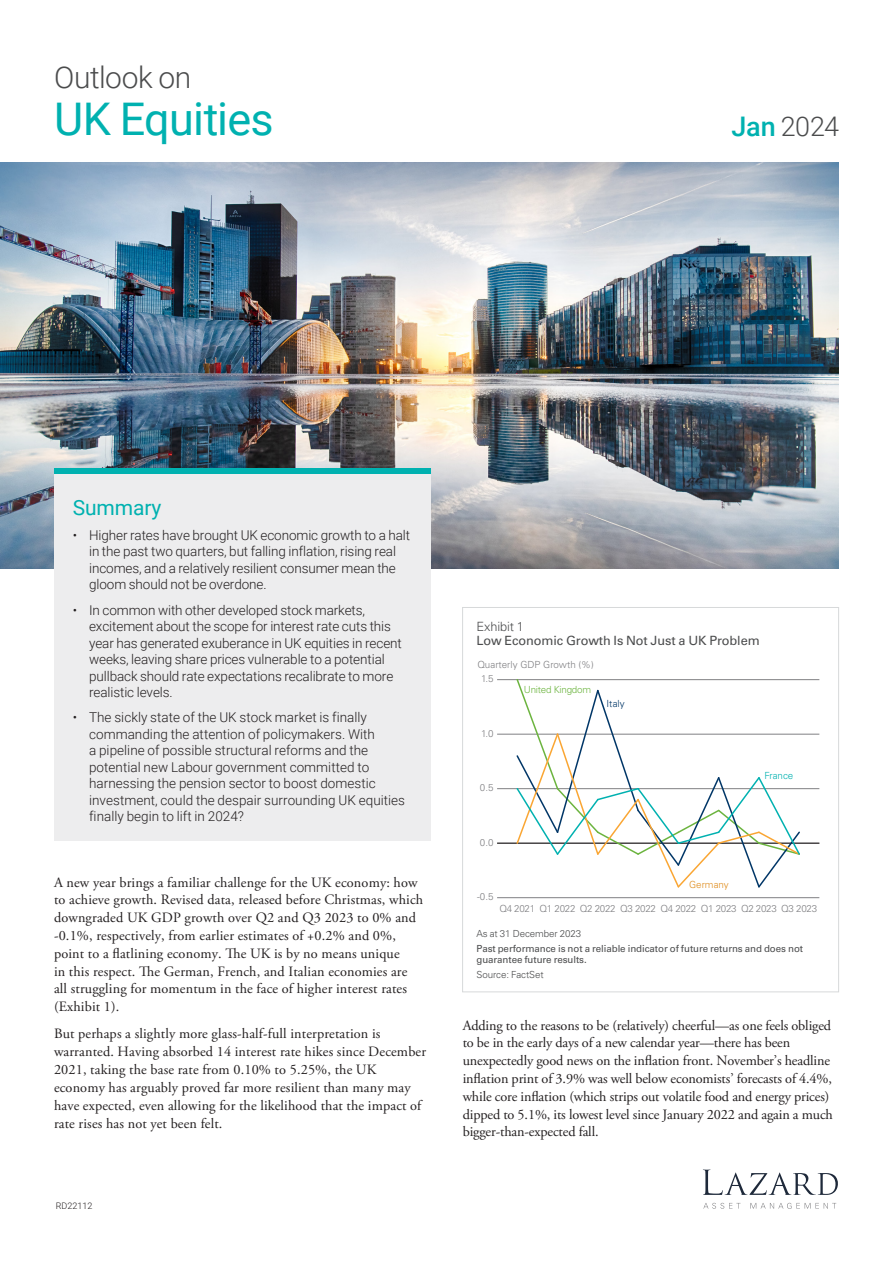
<style>
.page{position:relative;width:893px;height:1263px;background:#fff}
.page>*{position:absolute;margin:0;border:0;box-sizing:border-box;transform-origin:0 0}
.t1{font:45px "Roboto";letter-spacing:-.015em;color:#00b1b0}
.t2{font:300 30px "Roboto";letter-spacing:-.015em;color:#4b4c4d}
.t3{font:300 27px "Roboto";color:#4b4c4d}
.t4{font:21px "Roboto";letter-spacing:-.005em;color:#00b1b0}
.t5{font:14.25px/17.9px "Adobe Garamond Pro";letter-spacing:.01em;color:#231f20}
.t6{font:14.25px/17.9px "Adobe Garamond Pro";letter-spacing:-.01em;color:#231f20}
.t7{font:300 13.5px/16.5px "Roboto";letter-spacing:-.005em;color:#231f20}
.t8{font:12.75px "Univers LT Std";letter-spacing:-.01em;color:#4b4c4d}
.t9{font:300 12.75px "Univers LT Std";letter-spacing:-.01em;color:#4b4c4d}
.t10{font:9.75px/11.4px "Univers LT Std";letter-spacing:-.01em;color:#4b4c4d}
.t11{font:300 9.75px "Univers LT Std";letter-spacing:-.03em;color:#808083}
.t12{font:300 9.75px "Univers LT Std";letter-spacing:-.01em;color:#4b4c4d}
.t13{font:300 9.75px "Univers LT Std";color:#808083}
.t14{font:300 9.75px "Univers LT Std";letter-spacing:-.025em;color:#6cb43f}
.t15{font:300 9.75px "Univers LT Std";color:#df8d1e}
.t16{font:300 9.75px "Univers LT Std";color:#00b1b0}
.t17{font:300 9.75px "Univers LT Std";color:#003667}
.t18{font:300 9px "Roboto";letter-spacing:.005em;color:#231f20}
.s1{font-weight:500;color:#00b1b0}
</style>
<div class="page">
<svg style="left:703px;top:1169px;width:135px;height:26px"></svg>
<svg style="left:703px;top:1203px;width:133px;height:6px"></svg>
<img style="left:0;top:162px;width:839px;height:406px">
<div style="left:54px;top:472px;width:376px;height:368px;background:#ededee"></div>
<div style="left:54px;top:468px;width:376px;height:6px;background:#00b1b0"></div>
<hr style="left:497px;top:897px;width:322px;height:1px;background:#808083">
<hr style="left:497px;top:843px;width:322px;height:1px;background:#231f20">
<hr style="left:497px;top:788px;width:322px;height:1px;background:#808083">
<hr style="left:497px;top:734px;width:322px;height:1px;background:#808083">
<hr style="left:497px;top:679px;width:322px;height:1px;background:#808083">
<svg style="left:515px;top:679px;width:286px;height:209px"></svg>
<div style="left:462px;top:607px;width:377px;height:385px;border:1px solid #d7d9da"></div>
<h2 class="t2" style="left:54px;top:56px;width:139px">Outlook on</h2>
<h1 class="t1" style="left:54px;top:87px;width:221px">UK Equities</h1>
<h3 class="t3" style="left:732px;top:108px;width:109px"><span class="s1">Jan</span> 2024</h3>
<h3 class="t4" style="left:73px;top:493px;width:90px">Summary</h3>
<p class="t7" style="left:89px;top:526px;width:323px;text-indent:-16px">• Higher rates have brought UK economic growth to a halt in the past two quarters, but falling inflation, rising real incomes, and a relatively resilient consumer mean the gloom should not be overdone.</p>
<p class="t7" style="left:89px;top:601px;width:314px;text-indent:-16px">• In common with other developed stock markets, excitement about the scope for interest rate cuts this year has generated exuberance in UK equities in recent weeks, leaving share prices vulnerable to a potential pullback should rate expectations recalibrate to more realistic levels.</p>
<p class="t7" style="left:89px;top:709px;width:318px;text-indent:-16px">• The sickly state of the UK stock market is finally commanding the attention of policymakers. With<br>a pipeline of possible structural reforms and the potential new Labour government committed to harnessing the pension sector to boost domestic investment, could the despair surrounding UK equities finally begin to lift in 2024?</p>
<p class="t9" style="left:476px;top:618px;width:49px">Exhibit 1</p>
<p class="t8" style="left:476px;top:633px;width:285px">Low Economic Growth Is Not Just a UK Problem</p>
<p class="t13" style="left:477px;top:659px;width:118px">Quarterly GDP Growth (%)</p>
<p class="t11" style="left:481px;top:673px;width:14px">1.5</p>
<p class="t11" style="left:481px;top:727px;width:14px">1.0</p>
<p class="t11" style="left:480px;top:782px;width:15px">0.5</p>
<p class="t11" style="left:480px;top:836px;width:15px">0.0</p>
<p class="t14" style="left:524px;top:683px;width:69px">United Kingdom</p>
<p class="t17" style="left:606px;top:698px;width:20px">Italy</p>
<p class="t16" style="left:764px;top:770px;width:30px">France</p>
<p class="t5" style="left:54px;top:874px;width:371px">A new year brings a familiar challenge for the UK economy: how to achieve growth. Revised data, released before Christmas, which downgraded UK GDP growth over Q2 and Q3 2023 to 0% and -0.1%, respectively, from earlier estimates of +0.2% and 0%, point to a flatlining economy. The UK is by no means unique<br>in this respect. The German, French, and Italian economies are all struggling for momentum in the face of higher interest rates (Exhibit 1).</p>
<p class="t5" style="left:54px;top:1025px;width:374px">But perhaps a slightly more glass-half-full interpretation is warranted. Having absorbed 14 interest rate hikes since December 2021, taking the base rate from 0.10% to 5.25%, the UK economy has arguably proved far more resilient than many may have expected, even allowing for the likelihood that the impact of rate rises has not yet been felt.</p>
<p class="t6" style="left:463px;top:1017px;width:372px">Adding to the reasons to be (relatively) cheerful—as one feels obliged to be in the early days of a new calendar year—there has been unexpectedly good news on the inflation front. November’s headline inflation print of 3.9% was well below economists’ forecasts of 4.4%, while core inflation (which strips out volatile food and energy prices) dipped to 5.1%, its lowest level since January 2022 and again a much bigger-than-expected fall.</p>
<p class="t15" style="left:689px;top:879px;width:41px">Germany</p>
<p class="t11" style="left:477px;top:891px;width:18px">-0.5</p>
<p class="t11" style="left:499px;top:903px;width:319px">Q4 2021 Q1 2022 Q2 2022 Q3 2022 Q4 2022 Q1 2023 Q2 2023 Q3 2023</p>
<p class="t12" style="left:476px;top:928px;width:106px">As at 31 December 2023</p>
<p class="t10" style="left:476px;top:943px;width:328px">Past performance is not a reliable indicator of future returns and does not guarantee future results.</p>
<p class="t12" style="left:476px;top:969px;width:69px">Source: FactSet</p>
<p class="t18" style="left:56px;top:1199px;width:38px">RD22112</p>
</div>
